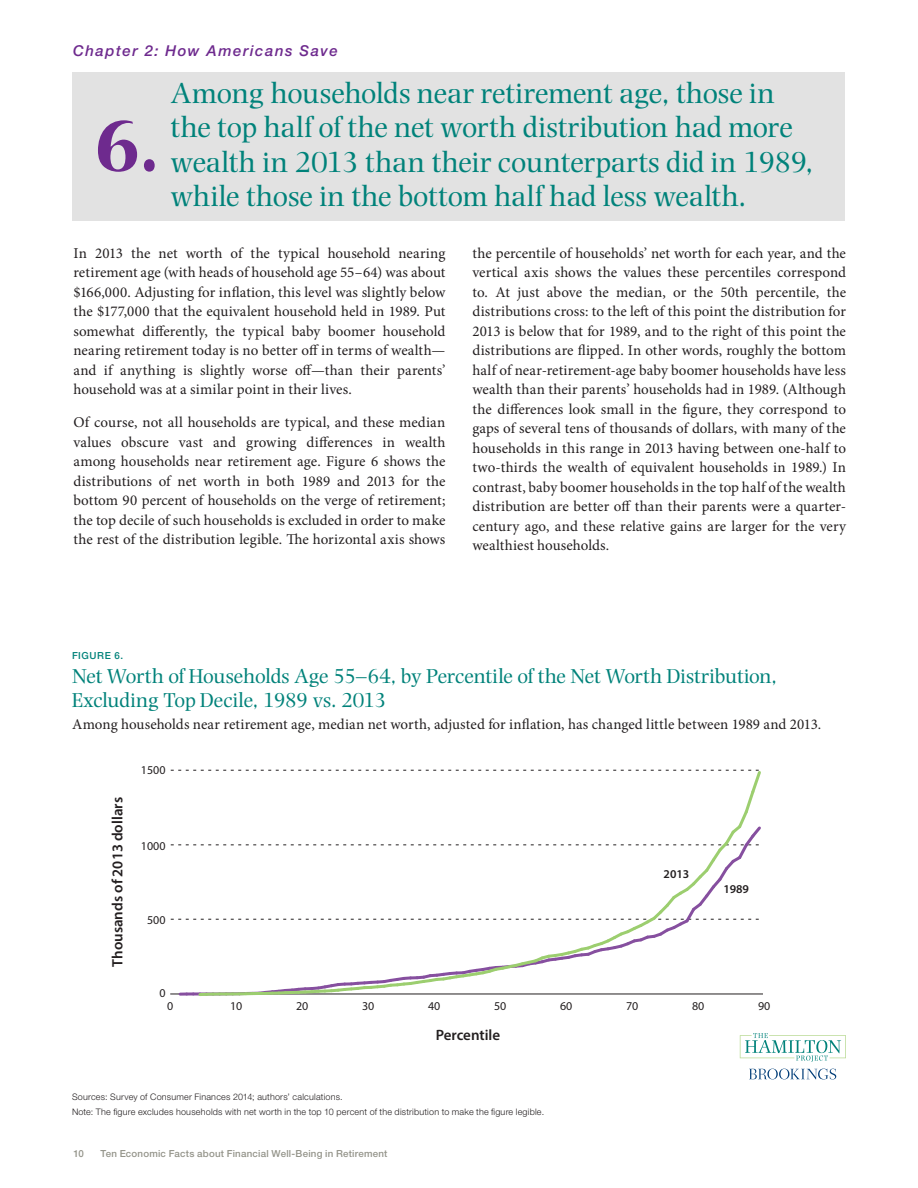
<style>
.page{position:relative;width:918px;height:1188px;background:#fff}
.page>*{position:absolute;margin:0;border:0;box-sizing:border-box;transform-origin:0 0}
.t1{font:700 75px "Photina MT Std";color:#6e2a8e}
.t2{font:30px/34.5px "Photina MT Std";letter-spacing:-.005em;color:#00827a}
.t3{font:21px/24px "Photina MT Std";letter-spacing:-.01em;color:#00827a}
.t4{font:15px/19.5px "Minion Pro";color:#231f20;text-align:justify}
.t5{font:600 15px "Myriad Pro";color:#231f20}
.t6{font:italic 500 15px "Helvetica Neue LT Std";letter-spacing:.1em;color:#6e2a8e}
.t7{font:12px "Myriad Pro";color:#231f20}
.t8{font:600 12px "Myriad Pro";color:#231f20}
.t9{font:500 9.75px "Helvetica Neue LT Std";letter-spacing:.02em;color:#94948a}
.t10{font:500 9.75px "Helvetica Neue LT Std";letter-spacing:.06em;color:#00827a}
.t11{font:300 9px/15px "Helvetica Neue LT Std";letter-spacing:.025em;color:#231f20}
</style>
<div class="page">
<div style="left:72px;top:72px;width:772px;height:149px;background:#e2e2e2"></div>
<svg style="left:749px;top:1069px;width:87px;height:10px"></svg>
<svg style="left:740px;top:1033px;width:106px;height:29px"></svg>
<hr style="left:170px;top:994px;width:593px;height:1px;background:#231f20">
<svg style="left:171px;top:769px;width:592px;height:227px"></svg>
<p class="t6" style="left:73px;top:42px;width:266px">Chapter 2: How Americans Save</p>
<h1 class="t1" style="left:94px;top:103px;width:67px">6.</h1>
<h2 class="t2" style="left:171px;top:76px;width:644px">Among households near retirement age, those in the top half of the net worth distribution had more wealth in 2013 than their counterparts did in 1989, while those in the bottom half had less wealth.</h2>
<p class="t4" style="left:74px;top:243px;width:374px">In 2013 the net worth of the typical household nearing retirement age (with heads of household age 55–64) was about $166,000. Adjusting for inflation, this level was slightly below the $177,000 that the equivalent household held in 1989. Put somewhat differently, the typical baby boomer household nearing retirement today is no better off in terms of wealth— and if anything is slightly worse off—than their parents’ household was at a similar point in their lives.</p>
<p class="t4" style="left:74px;top:413px;width:374px">Of course, not all households are typical, and these median values obscure vast and growing differences in wealth among households near retirement age. Figure 6 shows the distributions of net worth in both 1989 and 2013 for the bottom 90 percent of households on the verge of retirement; the top decile of such households is excluded in order to make the rest of the distribution legible. The horizontal axis shows</p>
<p class="t4" style="left:472px;top:243px;width:375px">the percentile of households’ net worth for each year, and the vertical axis shows the values these percentiles correspond to. At just above the median, or the 50th percentile, the distributions cross: to the left of this point the distribution for 2013 is below that for 1989, and to the right of this point the distributions are flipped. In other words, roughly the bottom half of near-retirement-age baby boomer households have less wealth than their parents’ households had in 1989. (Although the differences look small in the figure, they correspond to gaps of several tens of thousands of dollars, with many of the households in this range in 2013 having between one-half to two-thirds the wealth of equivalent households in 1989.) In contrast, baby boomer households in the top half of the wealth distribution are better off than their parents were a quarter&shy;century ago, and these relative gains are larger for the very wealthiest households.</p>
<p class="t10" style="left:72px;top:650px;width:53px">FIGURE 6.</p>
<h3 class="t3" style="left:72px;top:664px;width:707px">Net Worth of Households Age 55–64, by Percentile of the Net Worth Distribution,<br>Excluding Top Decile, 1989 vs. 2013</h3>
<p class="t4" style="left:72px;top:715px;width:751px">Among households near retirement age, median net worth, adjusted for inflation, has changed little between 1989 and 2013.</p>
<p class="t5" style="left:108px;top:967px;width:171px;rotate:-90deg">Thousands of 2013 dollars</p>
<p class="t7" style="left:141px;top:762px;width:26px">1500</p>
<p class="t7" style="left:141px;top:838px;width:26px">1000</p>
<p class="t7" style="left:147px;top:912px;width:20px">500</p>
<p class="t7" style="left:159px;top:986px;width:8px">0</p>
<p class="t8" style="left:664px;top:867px;width:27px">2013</p>
<p class="t8" style="left:723px;top:881px;width:27px">1989</p>
<p class="t7" style="left:167px;top:999px;width:8px">0</p>
<p class="t7" style="left:230px;top:999px;width:14px">10</p>
<p class="t7" style="left:296px;top:999px;width:14px">20</p>
<p class="t7" style="left:362px;top:999px;width:14px">30</p>
<p class="t7" style="left:428px;top:999px;width:14px">40</p>
<p class="t7" style="left:494px;top:999px;width:14px">50</p>
<p class="t7" style="left:560px;top:999px;width:14px">60</p>
<p class="t7" style="left:626px;top:999px;width:14px">70</p>
<p class="t7" style="left:692px;top:999px;width:14px">80</p>
<p class="t7" style="left:758px;top:999px;width:14px">90</p>
<p class="t5" style="left:436px;top:1026px;width:66px">Percentile</p>
<p class="t11" style="left:72px;top:1090px;width:474px">Sources: Survey of Consumer Finances 2014; authors’ calculations.<br>Note: The figure excludes households with net worth in the top 10 percent of the distribution to make the figure legible.</p>
<p class="t9" style="left:74px;top:1147px;width:12px">10</p>
<p class="t9" style="left:100px;top:1147px;width:289px">Ten Economic Facts about Financial Well-Being in Retirement</p>
</div>
